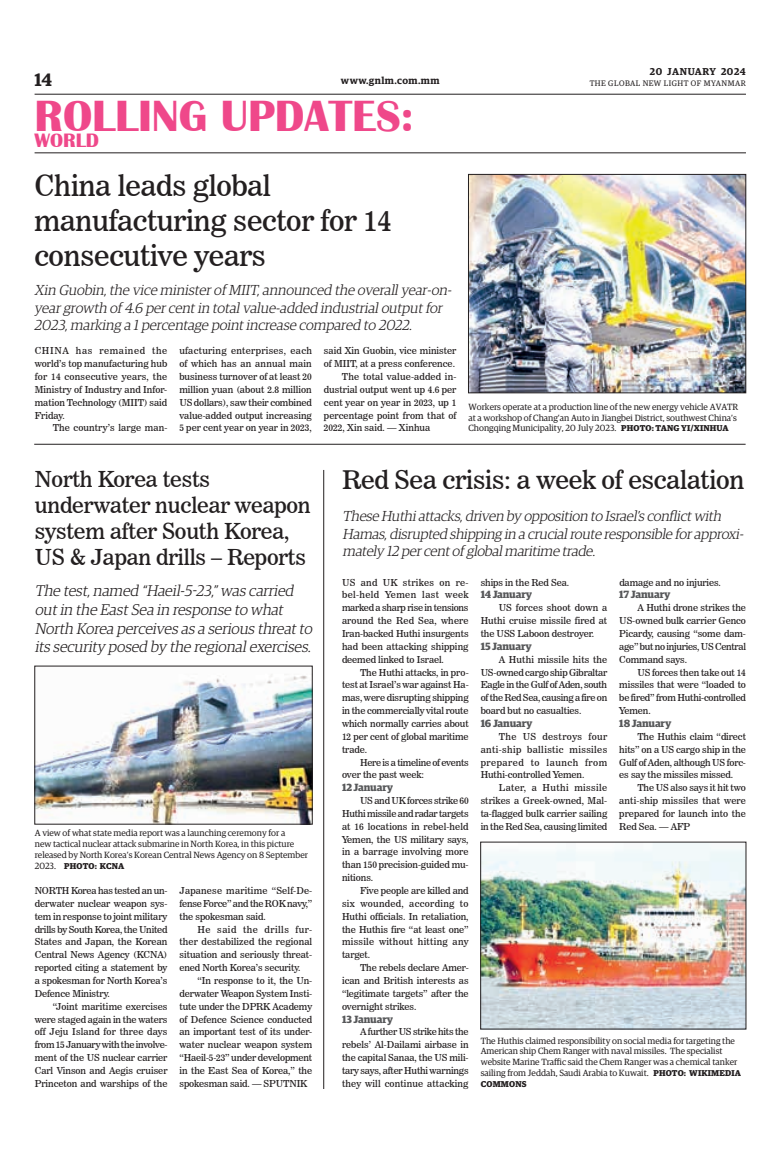
<style>
.page{position:relative;width:773px;height:1152px;background:#fff}
.page>*{position:absolute;margin:0;border:0;box-sizing:border-box;transform-origin:0 0}
.t1{font:700 45px "Britannic";color:#ef488a}
._3_Clm_Head{font:28.9px/34.7px "News 706 BT Roman C";letter-spacing:-.01em;color:#231f20}
._3_Clm_Head-2{font:25.5px "News 706 BT Roman C";letter-spacing:-.01em;color:#231f20}
._3_Clm_Head-3{font:21.9px/26.2px "News 706 BT Roman C";letter-spacing:-.01em;color:#231f20}
.t2{font:700 20px "Britannic";color:#ef488a}
.t3{font:600 18px "Guardian Egyp";color:#231f20}
.t4{font:italic 300 15.5px/18.6px "Guardian Egyp";color:#231f20}
.t5{font:italic 300 14.5px/17.4px "Guardian Egyp";letter-spacing:-.015em;color:#231f20}
.Sub_Body{font:700 10.5px "Guardian Egyp";letter-spacing:-.01em;color:#57585a}
.t6{font:600 10px "Guardian Egyp";letter-spacing:.045em;color:#231f20}
._2nd_Body{font:9.5px/12.9px "News 706 BT Roman C";letter-spacing:-.01em;color:#231f20;text-align:justify}
.Normal_Para{font:9.5px/12.9px "News 706 BT Roman C";letter-spacing:-.005em;color:#231f20;text-align:justify}
._2nd_Body-2{font:9.5px/12.9px "News 706 BT Roman C";letter-spacing:-.03em;color:#231f20}
.t7{font:9px/10.8px "Guardian Egyp";color:#231f20}
.t8{font:700 8.5px "Guardian Egyp";letter-spacing:.02em;color:#231f20}
.t9{font:8px "Guardian Egyp";letter-spacing:.06em;color:#231f20}
.s1{font-weight:700;font-size:8.5px}
.s2{font-weight:400;font-size:9px}
</style>
<div class="page">
<hr style="left:35px;top:94px;width:711px;height:1px;background:#231f20">
<hr style="left:35px;top:152px;width:711px;height:1px;background:#231f20">
<img style="left:470px;top:176px;width:274px;height:215px">
<div style="left:468px;top:174px;width:278px;height:219px;border:1px solid #231f20"></div>
<img style="left:37px;top:674px;width:273px;height:148px">
<img style="left:482px;top:844px;width:262px;height:183px">
<hr style="left:34px;top:444px;width:711px;height:1px;background:#231f20">
<hr style="left:323px;top:470px;width:1px;height:619px;background:#231f20">
<p class="t6" style="left:649px;top:64px;width:97px">20 JANUARY 2024</p>
<h3 class="t3" style="left:35px;top:67px;width:19px">14</h3>
<p class="t6" style="left:341px;top:73px;width:100px">www.gnlm.com.mm</p>
<p class="t9" style="left:589px;top:78px;width:158px">THE GLOBAL NEW LIGHT OF MYANMAR</p>
<h1 class="t1" style="left:35px;top:91px;width:380px">ROLLING UPDATES:</h1>
<h3 class="t2" style="left:35px;top:129px;width:66px">WORLD</h3>
<p class="_3_Clm_Head" style="left:34px;top:169px;width:358px">China leads global manufacturing sector for 14 consecutive years</p>
<p class="t5" style="left:34px;top:281px;width:421px">Xin Guobin,the vice ministerof MIIT,announced the overallyear-on&shy;yeargrowth of 4.6 percentin totalvalue-added industrialoutputfor<br>2023,marking a 1percentage pointincrease compared to 2022.</p>
<p class="Normal_Para" style="left:35px;top:344px;width:134px">CHINA has remained the world’s top manufacturing hub for 14 consecutive years, the Ministry of Industry and Infor&shy;mation Technology (MIIT) said Friday.</p>
<p class="_2nd_Body" style="left:53px;top:422px;width:116px">The country’s large man-</p>
<p class="_2nd_Body" style="left:179px;top:344px;width:134px">ufacturing enterprises, each of which has an annual main business turnover of at least 20 million yuan (about 2.8 million US dollars), saw their combined value-added output increasing 5 per cent year on year in 2023,</p>
<p class="_2nd_Body" style="left:324px;top:344px;width:134px">said Xin Guobin, vice minister of MIIT, at a press conference.</p>
<p class="_2nd_Body" style="left:324px;top:370px;width:134px;text-indent:18px">The total value-added in&shy;dustrial output went up 4.6 per cent year on year in 2023, up 1 percentage point from that of 2022, Xin said. — Xinhua</p>
<p class="t7" style="left:468px;top:401px;width:271px">Workers operate at a production line of the new energy vehicle AVATR at a workshop of Chang’an Auto in Jiangbei District, southwest China’s<br>Chongqing Municipality, 20 July 2023. <span class="s1">PHOTO: TANG YI/XINHUA</span></p>
<p class="_3_Clm_Head-3" style="left:35px;top:466px;width:277px">North Korea tests underwater nuclear weapon system after South Korea,<br>US &amp; Japan drills – Reports</p>
<p class="t4" style="left:35px;top:581px;width:282px">The test,named “Haeil-5-23,”was carried outin the EastSea in response to what North Korea perceives as a serious threatto its security posed by the regionalexercises.</p>
<p class="t7" style="left:35px;top:827px;width:275px">A view of what state media report was a launching ceremony for a<br>new tactical nuclear attack submarine in North Korea, in this picture released by North Korea’s Korean Central News Agency on 8 September</p>
<p class="t8" style="left:35px;top:859px;width:91px"><span class="s2">2023.</span> PHOTO: KCNA</p>
<p class="Normal_Para" style="left:35px;top:884px;width:134px">NORTH Korea has tested an un&shy;derwater nuclear weapon sys&shy;tem in response to joint military drills by South Korea, the United States and Japan, the Korean Central News Agency (KCNA) reported citing a statement by a spokesman for North Korea’s Defence Ministry.</p>
<p class="_2nd_Body" style="left:35px;top:1000px;width:134px;text-indent:18px">“Joint maritime exercises were staged again in the waters off Jeju Island for three days from 15 January with the involve&shy;ment of the US nuclear carrier Carl Vinson and Aegis cruiser Princeton and warships of the</p>
<p class="_2nd_Body" style="left:179px;top:884px;width:134px">Japanese maritime “Self-De&shy;fense Force” and the ROK navy,” the spokesman said.</p>
<p class="_2nd_Body" style="left:179px;top:923px;width:134px;text-indent:18px">He said the drills fur&shy;ther destabilized the regional situation and seriously threat&shy;ened North Korea’s security.</p>
<p class="_2nd_Body" style="left:179px;top:974px;width:134px;text-indent:18px">“In response to it, the Un&shy;derwater Weapon System Insti&shy;tute under the DPRK Academy of Defence Science conducted an important test of its under&shy;water nuclear weapon system “Haeil-5-23” under development in the East Sea of Korea,” the spokesman said. — SPUTNIK</p>
<p class="_3_Clm_Head-2" style="left:342px;top:465px;width:404px">Red Sea crisis: a week of escalation</p>
<p class="t5" style="left:342px;top:507px;width:405px">These Huthiattacks,driven by opposition to Israel’sconflictwith<br>Hamas,disrupted shipping in a crucialroute responsible forapproxi&shy;mately 12 percentof globalmaritime trade.</p>
<p class="Normal_Para" style="left:342px;top:576px;width:128px">US and UK strikes on re&shy;bel-held Yemen last week marked a sharp rise in tensions around the Red Sea, where Iran-backed Huthi insurgents had been attacking shipping deemed linked to Israel.</p>
<p class="_2nd_Body" style="left:342px;top:666px;width:128px;text-indent:18px">The Huthi attacks, in pro&shy;test at Israel’s war against Ha&shy;mas, were disrupting shipping in the commercially vital route which normally carries about 12 per cent of global maritime trade.</p>
<p class="_2nd_Body-2" style="left:342px;top:756px;width:128px;text-indent:18px">Here is a timeline of events over the past week:</p>
<p class="Sub_Body" style="left:342px;top:780px;width:53px">12 January</p>
<p class="_2nd_Body" style="left:342px;top:794px;width:128px;text-indent:18px">US and UK forces strike 60<br>Huthi missile and radar targets at 16 locations in rebel-held Yemen, the US military says, in a barrage involving more than 150 precision-guided mu&shy;nitions.</p>
<p class="_2nd_Body" style="left:342px;top:884px;width:128px;text-indent:18px">Five people are killed and six wounded, according to Huthi officials. In retaliation, the Huthis fire “at least one” missile without hitting any target.</p>
<p class="_2nd_Body" style="left:342px;top:961px;width:128px;text-indent:18px">The rebels declare Amer&shy;ican and British interests as “legitimate targets” after the overnight strikes.</p>
<p class="Sub_Body" style="left:342px;top:1011px;width:53px">13 January</p>
<p class="_2nd_Body" style="left:342px;top:1025px;width:128px;text-indent:18px">A further US strike hits the rebels’ Al-Dailami airbase in the capital Sanaa, the US mili&shy;tary says, after Huthi warnings they will continue attacking</p>
<p class="_2nd_Body" style="left:480px;top:576px;width:90px">ships in the Red Sea.</p>
<p class="Sub_Body" style="left:480px;top:587px;width:53px">14 January</p>
<p class="_2nd_Body" style="left:480px;top:601px;width:128px;text-indent:18px">US forces shoot down a Huthi cruise missile fired at the USS Laboon destroyer.</p>
<p class="Sub_Body" style="left:480px;top:638px;width:53px">15 January</p>
<p class="_2nd_Body" style="left:480px;top:653px;width:128px;text-indent:18px">A Huthi missile hits the US-owned cargo ship Gibraltar Eagle in the Gulf of Aden, south of the Red Sea, causing a fire on board but no casualties.</p>
<p class="Sub_Body" style="left:480px;top:715px;width:53px">16 January</p>
<p class="_2nd_Body" style="left:480px;top:730px;width:128px;text-indent:18px">The US destroys four anti-ship ballistic missiles prepared to launch from Huthi-controlled Yemen.</p>
<p class="_2nd_Body" style="left:480px;top:781px;width:128px;text-indent:18px">Later, a Huthi missile strikes a Greek-owned, Mal&shy;ta-flagged bulk carrier sailing in the Red Sea, causing limited</p>
<p class="_2nd_Body" style="left:619px;top:576px;width:103px">damage and no injuries.</p>
<p class="Sub_Body" style="left:619px;top:587px;width:53px">17 January</p>
<p class="_2nd_Body" style="left:619px;top:601px;width:128px;text-indent:18px">A Huthi drone strikes the US-owned bulk carrier Genco Picardy, causing “some dam&shy;age” but no injuries, US Central Command says.</p>
<p class="_2nd_Body" style="left:619px;top:666px;width:128px;text-indent:18px">US forces then take out 14 missiles that were “loaded to be fired” from Huthi-controlled Yemen.</p>
<p class="Sub_Body" style="left:619px;top:715px;width:54px">18 January</p>
<p class="_2nd_Body" style="left:619px;top:730px;width:128px;text-indent:18px">The Huthis claim “direct hits” on a US cargo ship in the Gulf of Aden, although US forc&shy;es say the missiles missed.</p>
<p class="_2nd_Body" style="left:619px;top:781px;width:128px;text-indent:18px">The US also says it hit two anti-ship missiles that were prepared for launch into the Red Sea. — AFP</p>
<p class="t7" style="left:480px;top:1034px;width:262px">The Huthis claimed responsibility on social media for targeting the American ship Chem Ranger with naval missiles. The specialist website Marine Traffic said the Chem Ranger was a chemical tanker sailing from Jeddah, Saudi Arabia to Kuwait. <span class="s1">PHOTO: WIKIMEDIA</span></p>
<p class="t8" style="left:481px;top:1077px;width:47px">COMMONS</p>
</div>
